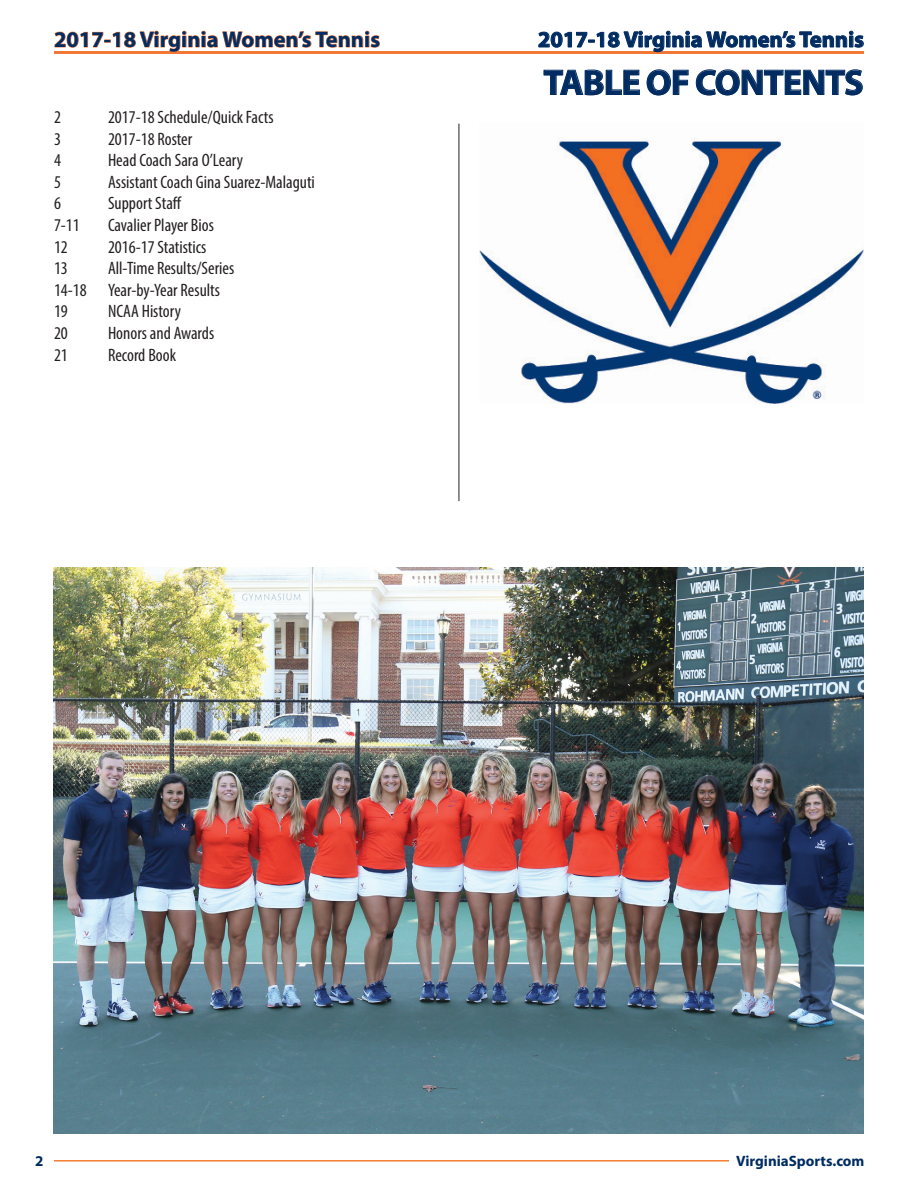
<style>
.page{position:relative;width:918px;height:1188px;background:#fff}
.page>*{position:absolute;margin:0;border:0;box-sizing:border-box;transform-origin:0 0}
.t1{font:700 36px "Myriad Pro";letter-spacing:-.02em;color:#002c62}
.t2{font:700 22.5px "Myriad Pro";color:#002c62}
.t3{font:condensed 18px/21.6px "Myriad Pro";color:#231f20}
.t4{font:700 15px "Myriad Pro";color:#002c62}
</style>
<div class="page">
<hr style="left:54px;top:51px;width:810px;height:3px;background:#f37736">
<svg style="left:54px;top:31px;width:326px;height:20px"></svg>
<hr style="left:54px;top:1160px;width:675px;height:2px;background:#f47d31">
<svg style="left:538px;top:31px;width:326px;height:21px"></svg>
<svg style="left:543px;top:69px;width:97px;height:27px"></svg>
<svg style="left:646px;top:69px;width:43px;height:27px"></svg>
<svg style="left:696px;top:69px;width:167px;height:27px"></svg>
<img style="left:54px;top:567px;width:810px;height:567px">
<hr style="left:459px;top:124px;width:1px;height:377px;background:#231f20">
<img style="left:480px;top:137px;width:384px;height:267px">
<p class="t2" style="left:54px;top:25px;width:328px">2017-18 Virginia Women’s Tennis</p>
<p class="t3" style="left:54px;top:106px;width:8px">2</p>
<p class="t3" style="left:108px;top:106px;width:167px">2017-18 Schedule/Quick Facts</p>
<p class="t3" style="left:54px;top:128px;width:8px">3</p>
<p class="t3" style="left:108px;top:128px;width:86px">2017-18 Roster</p>
<p class="t3" style="left:54px;top:149px;width:8px">4</p>
<p class="t3" style="left:108px;top:149px;width:137px">Head Coach Sara O’Leary</p>
<p class="t3" style="left:54px;top:171px;width:8px">5</p>
<p class="t3" style="left:108px;top:171px;width:208px">Assistant Coach Gina Suarez-Malaguti</p>
<p class="t3" style="left:54px;top:192px;width:8px">6</p>
<p class="t3" style="left:108px;top:192px;width:75px">Support Staff</p>
<p class="t3" style="left:54px;top:214px;width:27px">7-11</p>
<p class="t3" style="left:108px;top:214px;width:107px">Cavalier Player Bios</p>
<p class="t3" style="left:54px;top:236px;width:15px">12</p>
<p class="t3" style="left:108px;top:236px;width:100px">2016-17 Statistics</p>
<p class="t3" style="left:54px;top:257px;width:15px">13</p>
<p class="t3" style="left:54px;top:257px;width:182px;text-indent:54px">All-Time Results/Series<br>14-18 Year-by-Year Results<br>19</p>
<p class="t3" style="left:108px;top:300px;width:75px">NCAA History</p>
<p class="t3" style="left:54px;top:322px;width:15px">20</p>
<p class="t3" style="left:108px;top:322px;width:108px">Honors and Awards</p>
<p class="t3" style="left:54px;top:344px;width:15px">21</p>
<p class="t3" style="left:108px;top:344px;width:70px">Record Book</p>
<p class="t2" style="left:538px;top:25px;width:328px">2017-18 Virginia Women’s Tennis</p>
<h1 class="t1" style="left:544px;top:59px;width:302px">Table of contents</h1>
<p class="t4" style="left:35px;top:1151px;width:10px">2</p>
<p class="t4" style="left:736px;top:1151px;width:130px">VirginiaSports.com</p>
</div>
